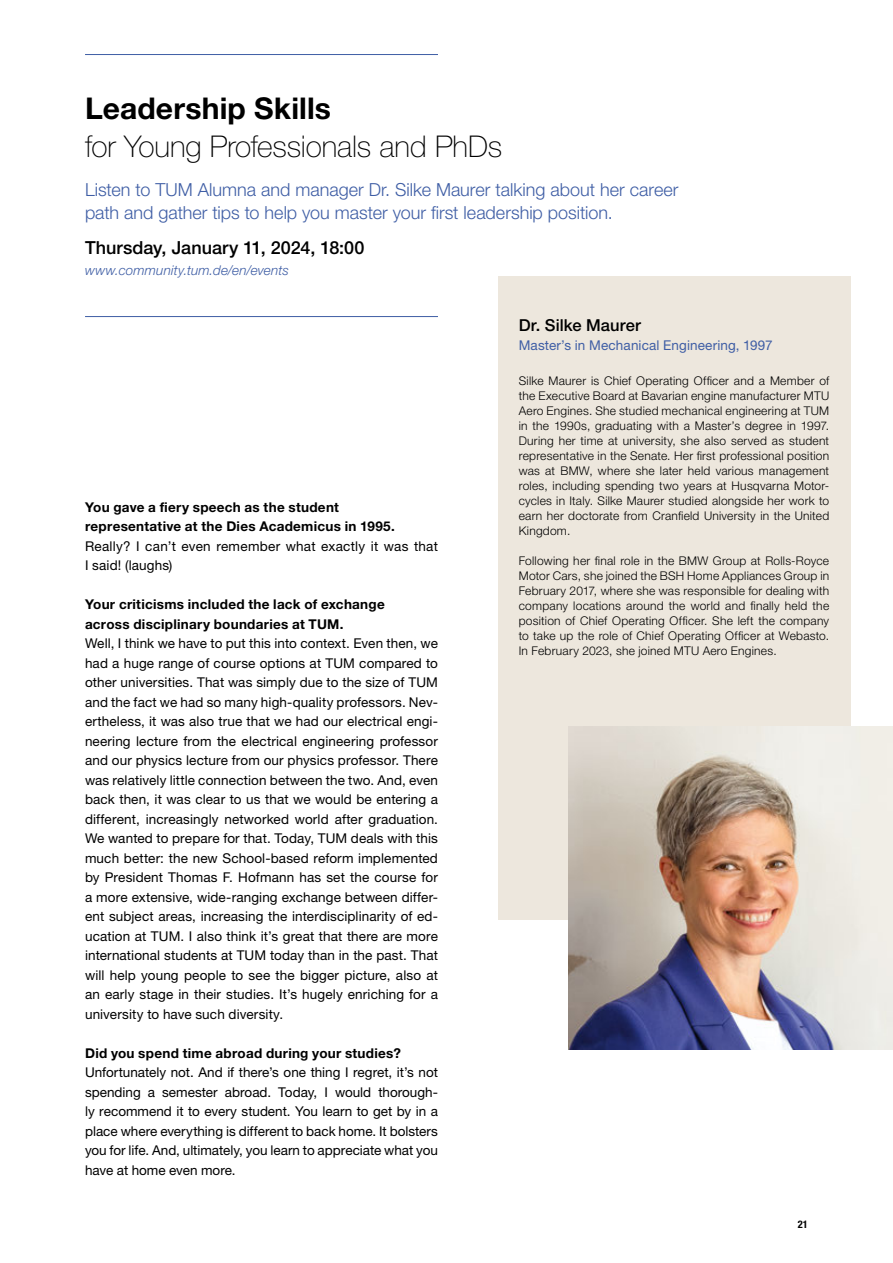
<style>
.page{position:relative;width:893px;height:1263px;background:#fff}
.page>*{position:absolute;margin:0;border:0;box-sizing:border-box;transform-origin:0 0}
.t1{font:100 30px "Helvetica Neue LT Pro";letter-spacing:-.005em;color:#000}
.t2{font:700 30px "Helvetica Neue LT Pro";letter-spacing:.005em;color:#000}
.t3{font:300 18px/22.5px "Helvetica Neue LT Pro";color:#3f5ea5}
.t4{font:500 18px "Helvetica Neue LT Pro";color:#000}
.t5{font:500 16.5px "Helvetica Neue LT Pro";letter-spacing:.005em;color:#000}
.t6{font:13.5px/19.5px "Helvetica Neue LT Pro";letter-spacing:.01em;color:#000;text-align:justify}
.t7{font:700 13.5px/19.5px "Helvetica Neue LT Pro";letter-spacing:.02em;color:#000}
.t8{font:13.5px "Helvetica Neue LT Pro";letter-spacing:.01em;color:#3f5ea5}
.t9{font:italic 300 13.5px "Helvetica Neue LT Pro";letter-spacing:.01em;color:#3f5ea5}
.t10{font:300 12px/15px "Helvetica Neue LT Pro";letter-spacing:.02em;color:#000;text-align:justify}
.t11{font:700 condensed 10.5px "Helvetica Neue LT Pro";color:#000}
</style>
<div class="page">
<div style="left:497px;top:276px;width:353px;height:644px;background:#ede7dd"></div>
<img style="left:568px;top:727px;width:325px;height:323px">
<hr style="left:85px;top:316px;width:353px;height:1px;background:#3f5ea5">
<hr style="left:85px;top:54px;width:353px;height:1px;background:#3f5ea5">
<h1 class="t2" style="left:85px;top:90px;width:247px">Leadership Skills</h1>
<h1 class="t1" style="left:85px;top:128px;width:419px">for Young Professionals and PhDs</h1>
<h2 class="t3" style="left:85px;top:178px;width:595px">Listen to TUM Alumna and manager Dr. Silke Maurer talking about her career path and gather tips to help you master your first leadership position.</h2>
<h2 class="t4" style="left:85px;top:237px;width:281px">Thursday, January 11, 2024, 18:00</h2>
<p class="t9" style="left:85px;top:262px;width:205px">www.community.tum.de/en/events</p>
<p class="t7" style="left:85px;top:497px;width:311px">You gave a fiery speech as the student representative at the Dies Academicus in 1995.</p>
<p class="t6" style="left:85px;top:536px;width:354px">Really? I can’t even remember what exactly it was that<br>I said! (laughs)</p>
<p class="t7" style="left:85px;top:594px;width:301px">Your criticisms included the lack of exchange across disciplinary boundaries at TUM.</p>
<p class="t6" style="left:85px;top:633px;width:354px">Well, I think we have to put this into context. Even then, we had a huge range of course options at TUM compared to other universities. That was simply due to the size of TUM and the fact we had so many high-quality professors. Nev&shy;ertheless, it was also true that we had our electrical engi&shy;neering lecture from the electrical engineering professor and our physics lecture from our physics professor. There was relatively little connection between the two. And, even back then, it was clear to us that we would be entering a different, increasingly networked world after graduation.<br>We wanted to prepare for that. Today, TUM deals with this much better: the new School-based reform implemented by President Thomas F. Hofmann has set the course for a more extensive, wide-ranging exchange between differ&shy;ent subject areas, increasing the interdisciplinarity of ed&shy;ucation at TUM. I also think it’s great that there are more international students at TUM today than in the past. That will help young people to see the bigger picture, also at an early stage in their studies. It’s hugely enriching for a university to have such diversity.</p>
<p class="t7" style="left:85px;top:1043px;width:317px">Did you spend time abroad during your studies?</p>
<p class="t6" style="left:85px;top:1062px;width:354px">Unfortunately not. And if there’s one thing I regret, it’s not spending a semester abroad. Today, I would thorough&shy;ly recommend it to every student. You learn to get by in a place where everything is different to back home. It bolsters you for life. And, ultimately, you learn to appreciate what you have at home even more.</p>
<p class="t5" style="left:519px;top:315px;width:124px">Dr. Silke Maurer</p>
<p class="t8" style="left:519px;top:337px;width:255px">Master’s in Mechanical Engineering, 1997</p>
<p class="t10" style="left:519px;top:373px;width:312px">Silke Maurer is Chief Operating Officer and a Member of the Executive Board at Bavarian engine manufacturer MTU Aero Engines. She studied mechanical engineering at TUM in the 1990s, graduating with a Master’s degree in 1997.<br>During her time at university, she also served as student representative in the Senate. Her first professional position was at BMW, where she later held various management roles, including spending two years at Husqvarna Motor&shy;cycles in Italy. Silke Maurer studied alongside her work to earn her doctorate from Cranfield University in the United Kingdom.</p>
<p class="t10" style="left:519px;top:553px;width:312px">Following her final role in the BMW Group at Rolls-Royce Motor Cars, she joined the BSH Home Appliances Group in February 2017, where she was responsible for dealing with company locations around the world and finally held the position of Chief Operating Officer. She left the company to take up the role of Chief Operating Officer at Webasto.<br>In February 2023, she joined MTU Aero Engines.</p>
<p class="t11" style="left:798px;top:1218px;width:12px">21</p>
</div>
